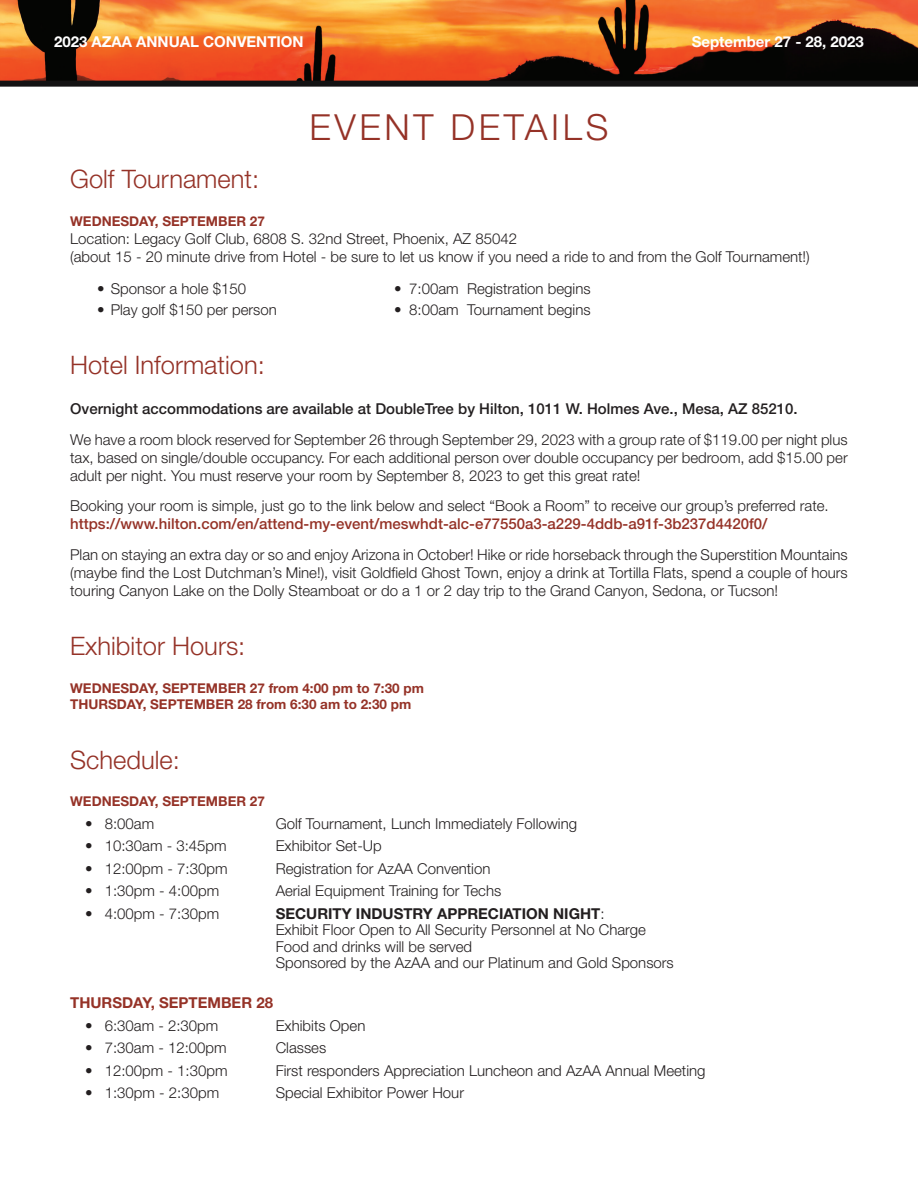
<style>
.page{position:relative;width:918px;height:1188px;background:#fff}
.page>*{position:absolute;margin:0;border:0;box-sizing:border-box;transform-origin:0 0}
.t1{font:300 36px "Helvetica Neue LT Std";letter-spacing:.1em;color:#953227}
.t2{font:300 25.5px "Helvetica Neue LT Std";color:#953227}
.t3{font:300 15px/18px "Helvetica Neue LT Std";color:#231f20}
.t4{font:500 15px "Helvetica Neue LT Std";color:#953227}
.t5{font:500 15px "Helvetica Neue LT Std";color:#231f20}
.t6{font:700 15px "Helvetica Neue LT Std";color:#fff}
.t7{font:700 15px "Helvetica Neue LT Std";color:#953227}
.t8{font:700 13.5px/16.2px "Helvetica Neue LT Std";color:#953227}
.s1{font-weight:700}
</style>
<div class="page">
<svg style="left:0;top:0;width:918px;height:87px;background:#aa5824"></svg>
<p class="t6" style="left:54px;top:32px;width:251px">2023 AZAA ANNUAL CONVENTION</p>
<p class="t6" style="left:692px;top:32px;width:174px">September 27 - 28, 2023</p>
<h1 class="t1" style="left:310px;top:106px;width:300px">EVENT DETAILS</h1>
<h2 class="t2" style="left:70px;top:164px;width:190px">Golf Tournament:</h2>
<p class="t8" style="left:70px;top:213px;width:196px">WEDNESDAY, SEPTEMBER 27</p>
<p class="t3" style="left:70px;top:230px;width:741px">Location: Legacy Golf Club, 6808 S. 32nd Street, Phoenix, AZ 85042<br>(about 15 - 20 minute drive from Hotel - be sure to let us know if you need a ride to and from the Golf Tournament!)</p>
<p class="t3" style="left:97px;top:279px;width:150px">• Sponsor a hole $150</p>
<p class="t3" style="left:394px;top:279px;width:198px">• 7:00am Registration begins</p>
<p class="t3" style="left:97px;top:300px;width:181px">• Play golf $150 per person</p>
<p class="t3" style="left:394px;top:300px;width:198px">• 8:00am Tournament begins</p>
<h2 class="t2" style="left:70px;top:350px;width:196px">Hotel Information:</h2>
<p class="t5" style="left:70px;top:400px;width:729px">Overnight accommodations are available at DoubleTree by Hilton, 1011 W. Holmes Ave., Mesa, AZ 85210.</p>
<p class="t3" style="left:70px;top:430px;width:779px;text-align:justify">We have a room block reserved for September 26 through September 29, 2023 with a group rate of $119.00 per night plus tax, based on single/double occupancy. For each additional person over double occupancy per bedroom, add $15.00 per adult per night. You must reserve your room by September 8, 2023 to get this great rate!</p>
<p class="t3" style="left:70px;top:497px;width:760px">Booking your room is simple, just go to the link below and select “Book a Room” to receive our group’s preferred rate.</p>
<p class="t4" style="left:70px;top:515px;width:699px">https://www.hilton.com/en/attend-my-event/meswhdt-alc-e77550a3-a229-4ddb-a91f-3b237d4420f0/</p>
<p class="t3" style="left:70px;top:545px;width:779px;text-align:justify">Plan on staying an extra day or so and enjoy Arizona in October! Hike or ride horseback through the Superstition Mountains (maybe find the Lost Dutchman’s Mine!), visit Goldfield Ghost Town, enjoy a drink at Tortilla Flats, spend a couple of hours touring Canyon Lake on the Dolly Steamboat or do a 1 or 2 day trip to the Grand Canyon, Sedona, or Tucson!</p>
<h2 class="t2" style="left:70px;top:631px;width:177px">Exhibitor Hours:</h2>
<p class="t8" style="left:70px;top:680px;width:355px">WEDNESDAY, SEPTEMBER 27 from 4:00 pm to 7:30 pm<br>THURSDAY, SEPTEMBER 28 from 6:30 am to 2:30 pm</p>
<h2 class="t2" style="left:70px;top:744px;width:111px">Schedule:</h2>
<p class="t8" style="left:70px;top:793px;width:196px">WEDNESDAY, SEPTEMBER 27</p>
<p class="t3" style="left:85px;top:814px;width:70px">• 8:00am</p>
<p class="t3" style="left:276px;top:814px;width:303px">Golf Tournament, Lunch Immediately Following</p>
<p class="t3" style="left:85px;top:837px;width:143px">• 10:30am - 3:45pm</p>
<p class="t3" style="left:276px;top:837px;width:108px">Exhibitor Set-Up</p>
<p class="t3" style="left:85px;top:859px;width:144px">• 12:00pm - 7:30pm</p>
<p class="t3" style="left:276px;top:859px;width:216px">Registration for AzAA Convention</p>
<p class="t3" style="left:85px;top:882px;width:135px">• 1:30pm - 4:00pm</p>
<p class="t3" style="left:276px;top:882px;width:227px">Aerial Equipment Training for Techs</p>
<p class="t3" style="left:85px;top:904px;width:135px">• 4:00pm - 7:30pm</p>
<p class="t3" style="left:276px;top:905px;width:400px;line-height:16.5px"><span class="s1">SECURITY INDUSTRY APPRECIATION NIGHT</span>:<br>Exhibit Floor Open to All Security Personnel at No Charge Food and drinks will be served<br>Sponsored by the AzAA and our Platinum and Gold Sponsors</p>
<p class="t7" style="left:70px;top:993px;width:204px">THURSDAY, SEPTEMBER 28</p>
<p class="t3" style="left:85px;top:1016px;width:135px">• 6:30am - 2:30pm</p>
<p class="t3" style="left:276px;top:1016px;width:91px">Exhibits Open</p>
<p class="t3" style="left:85px;top:1038px;width:143px">• 7:30am - 12:00pm</p>
<p class="t3" style="left:276px;top:1038px;width:52px">Classes</p>
<p class="t3" style="left:85px;top:1061px;width:144px">• 12:00pm - 1:30pm</p>
<p class="t3" style="left:276px;top:1061px;width:431px">First responders Appreciation Luncheon and AzAA Annual Meeting</p>
<p class="t3" style="left:85px;top:1083px;width:135px">• 1:30pm - 2:30pm</p>
<p class="t3" style="left:276px;top:1083px;width:190px">Special Exhibitor Power Hour</p>
</div>
